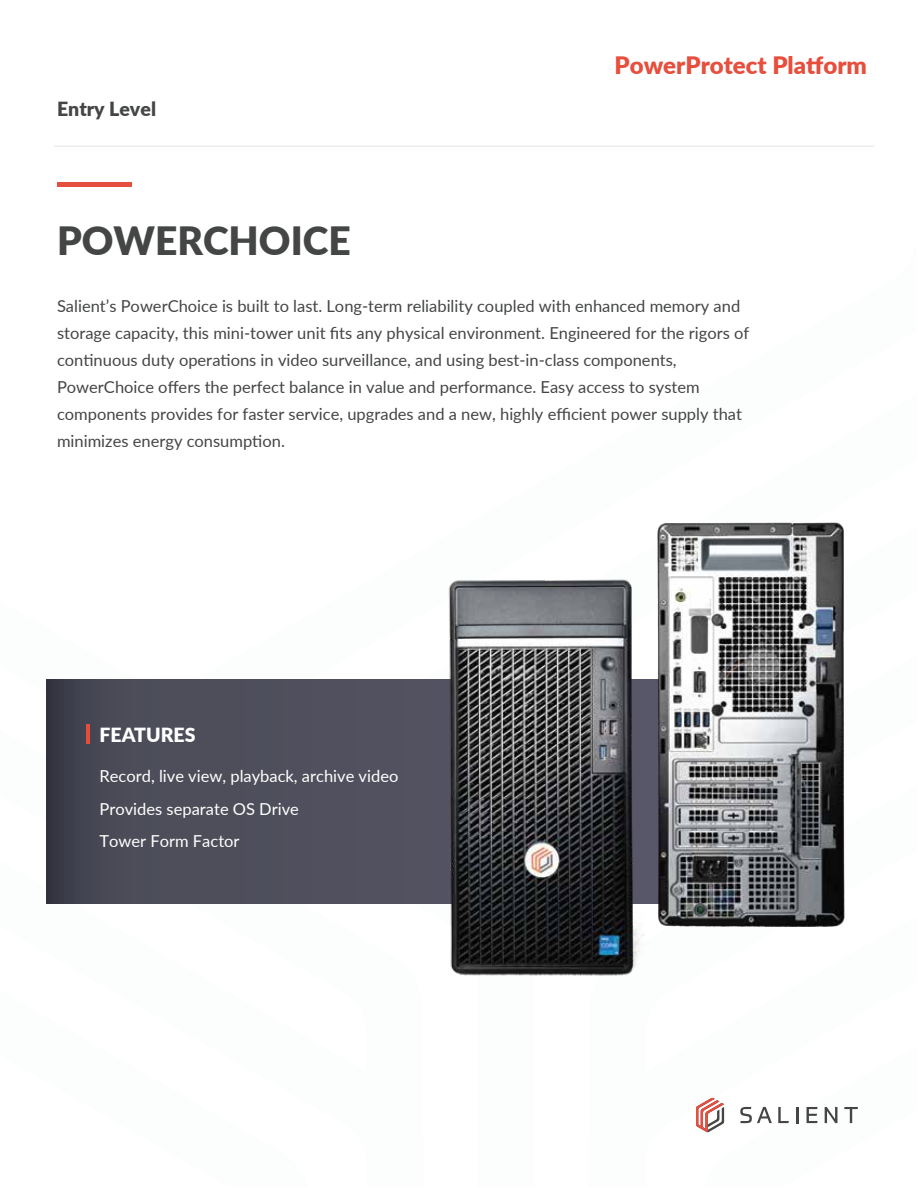
<style>
.page{position:relative;width:918px;height:1188px;background:#fff}
.page>*{position:absolute;margin:0;border:0;box-sizing:border-box;transform-origin:0 0}
.t1{font:900 39px "Lato";color:#444545}
.t2{font:900 24px "Lato";color:#e64e3d}
.t3{font:900 19.5px "Lato";color:#444545}
.t4{font:900 19.5px "Lato";color:#fff}
.t5{font:16.5px/27px "Lato";color:#444545}
.t6{font:16.5px/33px "Lato";color:#fff}
</style>
<div class="page">
<svg style="left:696px;top:1097px;width:162px;height:36px"></svg>
<svg style="left:46px;top:679px;width:611px;height:225px;background:#4c4c5a"></svg>
<hr style="left:86px;top:724px;width:4px;height:20px;background:#e64e3c">
<div style="left:57px;top:182px;width:75px;height:5px;background:#e64e3d"></div>
<hr style="left:54px;top:146px;width:821px;height:1px;background:#e5e5e4">
<img style="left:441px;top:579px;width:204px;height:397px">
<img style="left:657px;top:522px;width:188px;height:405px">
<p class="t3" style="left:57px;top:95px;width:101px">Entry Level</p>
<h1 class="t1" style="left:57px;top:212px;width:295px">POWERCHOICE</h1>
<h2 class="t2" style="left:614px;top:48px;width:254px">PowerProtect Platform</h2>
<p class="t5" style="left:57px;top:292px;width:694px">Salient’s PowerChoice is built to last. Long-term reliability coupled with enhanced memory and storage capacity, this mini-tower unit fits any physical environment. Engineered for the rigors of continuous duty operations in video surveillance, and using best-in-class components, PowerChoice offers the perfect balance in value and performance. Easy access to system components provides for faster service, upgrades and a new, highly efficient power supply that minimizes energy consumption.</p>
<p class="t4" style="left:100px;top:720px;width:97px">FEATURES</p>
<p class="t6" style="left:100px;top:759px;width:300px">Record, live view, playback, archive video<br>Provides separate OS Drive</p>
<p class="t6" style="left:100px;top:823px;width:142px">Tower Form Factor</p>
</div>
